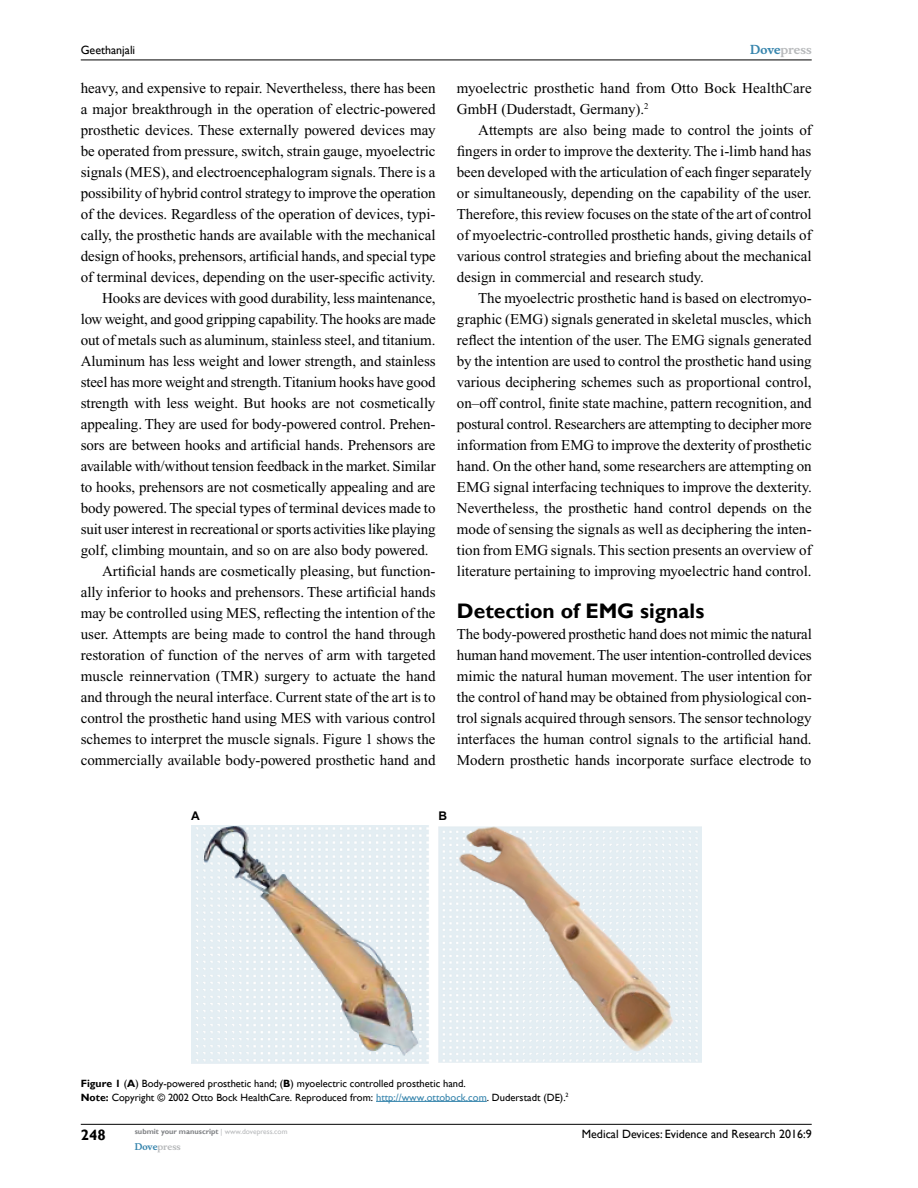
<style>
.page{position:relative;width:918px;height:1188px;background:#fff}
.page>*{position:absolute;margin:0;border:0;box-sizing:border-box;transform-origin:0 0}
.t1{font:700 21px "Gill Sans";color:#000}
.t2{font:15px/21px "Times New Roman";color:#000;text-align:justify}
.t3{font:700 15px "Gill Sans";color:#000}
.t4{font:12px "Gill Sans";color:#000}
.t5{font:700 12px "Musee";color:#b8babc}
.t6{font:700 12px "Arial";color:#000}
.t7{font:10.5px/13.5px "Gill Sans";color:#000}
.t8{font:700 9px "Musee";color:#b8babc}
.t9{font:700 7.5px "Gill Sans";color:#808285}
.s1{color:#3785ad}
.s2{font-weight:700}
.s3{font-weight:400;color:#b8babc}
</style>
<div class="page">
<hr style="left:81px;top:1124px;width:731px;height:1px;background:#000">
<hr style="left:81px;top:60px;width:731px;height:1px;background:#000">
<img style="left:191px;top:825px;width:510px;height:238px">
<hr style="left:376px;top:1101px;width:111px;height:1px;background:#3785ad">
<p class="t4" style="left:81px;top:43px;width:56px">Geethanjali</p>
<p class="t2" style="left:81px;top:77px;width:356px">heavy, and expensive to repair. Nevertheless, there has been</p>
<p class="t2" style="left:81px;top:98px;width:356px">a major breakthrough in the operation of electric-powered</p>
<p class="t2" style="left:81px;top:119px;width:356px">prosthetic devices. These externally powered devices may</p>
<p class="t2" style="left:81px;top:140px;width:356px">be operated from pressure, switch, strain gauge, myoelectric</p>
<p class="t2" style="left:81px;top:161px;width:356px">signals (MES), and electroencephalogram signals. There is a</p>
<p class="t2" style="left:81px;top:182px;width:357px">possibility of hybrid control strategy to improve the operation</p>
<p class="t2" style="left:81px;top:203px;width:356px">of the devices. Regardless of the operation of devices, typi-</p>
<p class="t2" style="left:81px;top:224px;width:356px">cally, the prosthetic hands are available with the mechanical</p>
<p class="t2" style="left:81px;top:245px;width:357px">design of hooks, prehensors, artificial hands, and special type</p>
<p class="t2" style="left:81px;top:266px;width:356px">of terminal devices, depending on the user-specific activity.</p>
<p class="t2" style="left:102px;top:287px;width:335px">Hooks are devices with good durability, less maintenance,</p>
<p class="t2" style="left:81px;top:308px;width:357px">low weight, and good gripping capability. The hooks are made</p>
<p class="t2" style="left:81px;top:329px;width:356px">out of metals such as aluminum, stainless steel, and titanium.</p>
<p class="t2" style="left:81px;top:350px;width:356px">Aluminum has less weight and lower strength, and stainless</p>
<p class="t2" style="left:81px;top:371px;width:356px">steel has more weight and strength. Titanium hooks have good</p>
<p class="t2" style="left:81px;top:392px;width:356px">strength with less weight. But hooks are not cosmetically</p>
<p class="t2" style="left:81px;top:413px;width:356px">appealing. They are used for body-powered control. Prehen-</p>
<p class="t2" style="left:81px;top:434px;width:356px">sors are between hooks and artificial hands. Prehensors are</p>
<p class="t2" style="left:81px;top:455px;width:356px">available with/without tension feedback in the market. Similar</p>
<p class="t2" style="left:81px;top:476px;width:356px">to hooks, prehensors are not cosmetically appealing and are</p>
<p class="t2" style="left:81px;top:497px;width:356px">body powered. The special types of terminal devices made to</p>
<p class="t2" style="left:81px;top:518px;width:356px">suit user interest in recreational or sports activities like playing</p>
<p class="t2" style="left:81px;top:539px;width:349px">golf, climbing mountain, and so on are also body powered.</p>
<p class="t2" style="left:102px;top:560px;width:335px">Artificial hands are cosmetically pleasing, but function-</p>
<p class="t2" style="left:81px;top:581px;width:356px">ally inferior to hooks and prehensors. These artificial hands</p>
<p class="t2" style="left:81px;top:602px;width:356px">may be controlled using MES, reflecting the intention of the</p>
<p class="t2" style="left:81px;top:623px;width:356px">user. Attempts are being made to control the hand through</p>
<p class="t2" style="left:81px;top:644px;width:356px">restoration of function of the nerves of arm with targeted</p>
<p class="t2" style="left:81px;top:665px;width:356px">muscle reinnervation (TMR) surgery to actuate the hand</p>
<p class="t2" style="left:81px;top:686px;width:356px">and through the neural interface. Current state of the art is to</p>
<p class="t2" style="left:81px;top:707px;width:356px">control the prosthetic hand using MES with various control</p>
<p class="t2" style="left:81px;top:728px;width:356px">schemes to interpret the muscle signals. Figure 1 shows the</p>
<p class="t2" style="left:81px;top:749px;width:356px">commercially available body-powered prosthetic hand and</p>
<p class="t5" style="left:750px;top:43px;width:63px"><span class="s1">Dove</span>press</p>
<p class="t2" style="left:457px;top:77px;width:356px">myoelectric prosthetic hand from Otto Bock HealthCare<br>GmbH (Duderstadt, Germany).<sup>2</sup></p>
<p class="t2" style="left:457px;top:119px;width:357px;text-indent:21px">Attempts are also being made to control the joints of fingers in order to improve the dexterity. The i-limb hand has been developed with the articulation of each finger separately or simultaneously, depending on the capability of the user.<br>Therefore, this review focuses on the state of the art of control of myoelectric-controlled prosthetic hands, giving details of various control strategies and briefing about the mechanical design in commercial and research study.</p>
<p class="t2" style="left:457px;top:287px;width:356px;text-indent:21px">The myoelectric prosthetic hand is based on electromyo&shy;graphic (EMG) signals generated in skeletal muscles, which reflect the intention of the user. The EMG signals generated by the intention are used to control the prosthetic hand using various deciphering schemes such as proportional control, on–off control, finite state machine, pattern recognition, and postural control. Researchers are attempting to decipher more information from EMG to improve the dexterity of prosthetic hand. On the other hand, some researchers are attempting on EMG signal interfacing techniques to improve the dexterity.<br>Nevertheless, the prosthetic hand control depends on the mode of sensing the signals as well as deciphering the inten&shy;tion from EMG signals. This section presents an overview of literature pertaining to improving myoelectric hand control.</p>
<h1 class="t1" style="left:457px;top:598px;width:249px">Detection of EMG signals</h1>
<p class="t2" style="left:457px;top:623px;width:357px">The body-powered prosthetic hand does not mimic the natural human hand movement. The user intention-controlled devices mimic the natural human movement. The user intention for the control of hand may be obtained from physiological con&shy;trol signals acquired through sensors. The sensor technology interfaces the human control signals to the artificial hand.<br>Modern prosthetic hands incorporate surface electrode to</p>
<p class="t6" style="left:191px;top:809px;width:10px">A</p>
<p class="t6" style="left:438px;top:809px;width:10px">B</p>
<p class="t7" style="left:81px;top:1077px;width:489px"><span class="s2">Figure 1</span> (<span class="s2">A</span>) Body-powered prosthetic hand; (<span class="s2">B</span>) myoelectric controlled prosthetic hand.<br><span class="s2">Note:</span> Copyright © 2002 Otto Bock HealthCare. Reproduced from: <span class="s1">http://www.ottobock.com</span>. Duderstadt (DE).<sup>2</sup></p>
<p class="t3" style="left:81px;top:1126px;width:26px">248</p>
<p class="t9" style="left:135px;top:1127px;width:154px">submit your manuscript <span class="s3">| www.dovepress.com</span></p>
<p class="t8" style="left:135px;top:1141px;width:48px"><span class="s1">Dove</span>press</p>
<p class="t4" style="left:582px;top:1127px;width:231px">Medical Devices: Evidence and Research 2016:9</p>
</div>
